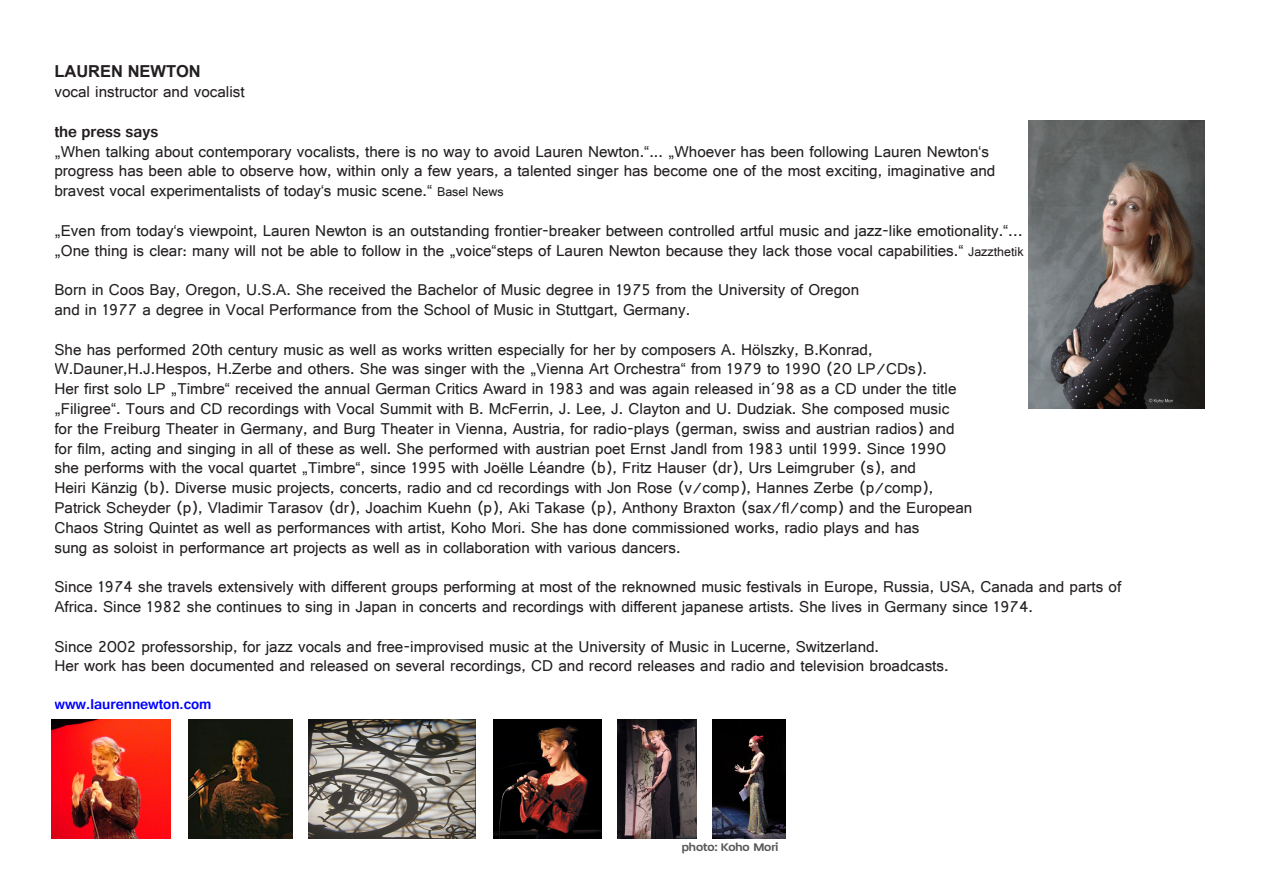
<style>
.page{position:relative;width:1263px;height:893px;background:#fff}
.page>*{position:absolute;margin:0;border:0;box-sizing:border-box;transform-origin:0 0}
.t1{font:16.5px "Gautami";color:#231f20}
.t2{font:700 16.5px "Arial";color:#231f20}
.t3{font:700 16.5px "Gautami";color:#231f20}
.t4{font:700 15px "Gautami";color:#00f}
.t5{font:700 15px "September";color:#57585a}
.s1{font-size:13.5px}
</style>
<div class="page">
<img style="left:1028px;top:121px;width:176px;height:288px">
<img style="left:52px;top:720px;width:119px;height:119px">
<img style="left:308px;top:720px;width:167px;height:119px">
<img style="left:493px;top:720px;width:108px;height:119px">
<img style="left:618px;top:720px;width:78px;height:119px">
<img style="left:188px;top:720px;width:104px;height:118px">
<img style="left:712px;top:720px;width:73px;height:119px">
<p class="t2" style="left:54px;top:61px;width:148px">LAUREN NEWTON</p>
<p class="t1" style="left:54px;top:82px;width:192px">vocal instructor and vocalist</p>
<p class="t3" style="left:54px;top:121px;width:105px">the press says</p>
<p class="t1" style="left:54px;top:141px;width:936px">„When talking about contemporary vocalists, there is no way to avoid Lauren Newton.“... „Whoever has been following Lauren Newton‘s</p>
<p class="t1" style="left:54px;top:161px;width:942px">progress has been able to observe how, within only a few years, a talented singer has become one of the most exciting, imaginative and</p>
<p class="t1" style="left:54px;top:181px;width:451px">bravest vocal experimentalists of today‘s music scene.“ <span class="s1">Basel News</span></p>
<p class="t1" style="left:54px;top:220px;width:970px">„Even from today‘s viewpoint, Lauren Newton is an outstanding frontier-breaker between controlled artful music and jazz-like emotionality.“…</p>
<p class="t1" style="left:54px;top:240px;width:971px">„One thing is clear: many will not be able to follow in the „voice“steps of Lauren Newton because they lack those vocal capabilities.“ <span class="s1">Jazzthetik</span></p>
<p class="t1" style="left:54px;top:280px;width:806px">Born in Coos Bay, Oregon, U.S.A. She received the Bachelor of Music degree in 1975 from the University of Oregon</p>
<p class="t1" style="left:54px;top:300px;width:637px">and in 1977 a degree in Vocal Performance from the School of Music in Stuttgart, Germany.</p>
<p class="t1" style="left:54px;top:339px;width:820px">She has performed 20th century music as well as works written especially for her by composers A. Hölszky, B.Konrad,</p>
<p class="t1" style="left:54px;top:359px;width:874px">W.Dauner,H.J.Hespos, H.Zerbe and others. She was singer with the „Vienna Art Orchestra“ from 1979 to 1990 (20 LP/CDs).</p>
<p class="t1" style="left:54px;top:379px;width:904px">Her first solo LP „Timbre“ received the annual German Critics Award in 1983 and was again released in´98 as a CD under the title</p>
<p class="t1" style="left:54px;top:399px;width:896px">„Filigree“. Tours and CD recordings with Vocal Summit with B. McFerrin, J. Lee, J. Clayton and U. Dudziak. She composed music</p>
<p class="t1" style="left:54px;top:418px;width:902px">for the Freiburg Theater in Germany, and Burg Theater in Vienna, Austria, for radio-plays (german, swiss and austrian radios) and</p>
<p class="t1" style="left:54px;top:438px;width:893px">for film, acting and singing in all of these as well. She performed with austrian poet Ernst Jandl from 1983 until 1999. Since 1990</p>
<p class="t1" style="left:54px;top:458px;width:863px">she performs with the vocal quartet „Timbre“, since 1995 with Joëlle Léandre (b), Fritz Hauser (dr), Urs Leimgruber (s), and</p>
<p class="t1" style="left:54px;top:478px;width:880px">Heiri Känzig (b). Diverse music projects, concerts, radio and cd recordings with Jon Rose (v/comp), Hannes Zerbe (p/comp),</p>
<p class="t1" style="left:54px;top:498px;width:919px">Patrick Scheyder (p), Vladimir Tarasov (dr), Joachim Kuehn (p), Aki Takase (p), Anthony Braxton (sax/fl/comp) and the European</p>
<p class="t1" style="left:54px;top:517px;width:867px">Chaos String Quintet as well as performances with artist, Koho Mori. She has done commissioned works, radio plays and has</p>
<p class="t1" style="left:54px;top:537px;width:628px">sung as soloist in performance art projects as well as in collaboration with various dancers.</p>
<p class="t1" style="left:54px;top:577px;width:1068px">Since 1974 she travels extensively with different groups performing at most of the reknowned music festivals in Europe, Russia, USA, Canada and parts of</p>
<p class="t1" style="left:54px;top:597px;width:980px">Africa. Since 1982 she continues to sing in Japan in concerts and recordings with different japanese artists. She lives in Germany since 1974.</p>
<p class="t1" style="left:54px;top:636px;width:826px">Since 2002 professorship, for jazz vocals and free-improvised music at the University of Music in Lucerne, Switzerland.</p>
<p class="t1" style="left:54px;top:656px;width:896px">Her work has been documented and released on several recordings, CD and record releases and radio and television broadcasts.</p>
<p class="t4" style="left:54px;top:695px;width:159px">www.laurennewton.com</p>
<p class="t5" style="left:682px;top:839px;width:98px">photo: Koho Mori</p>
</div>
